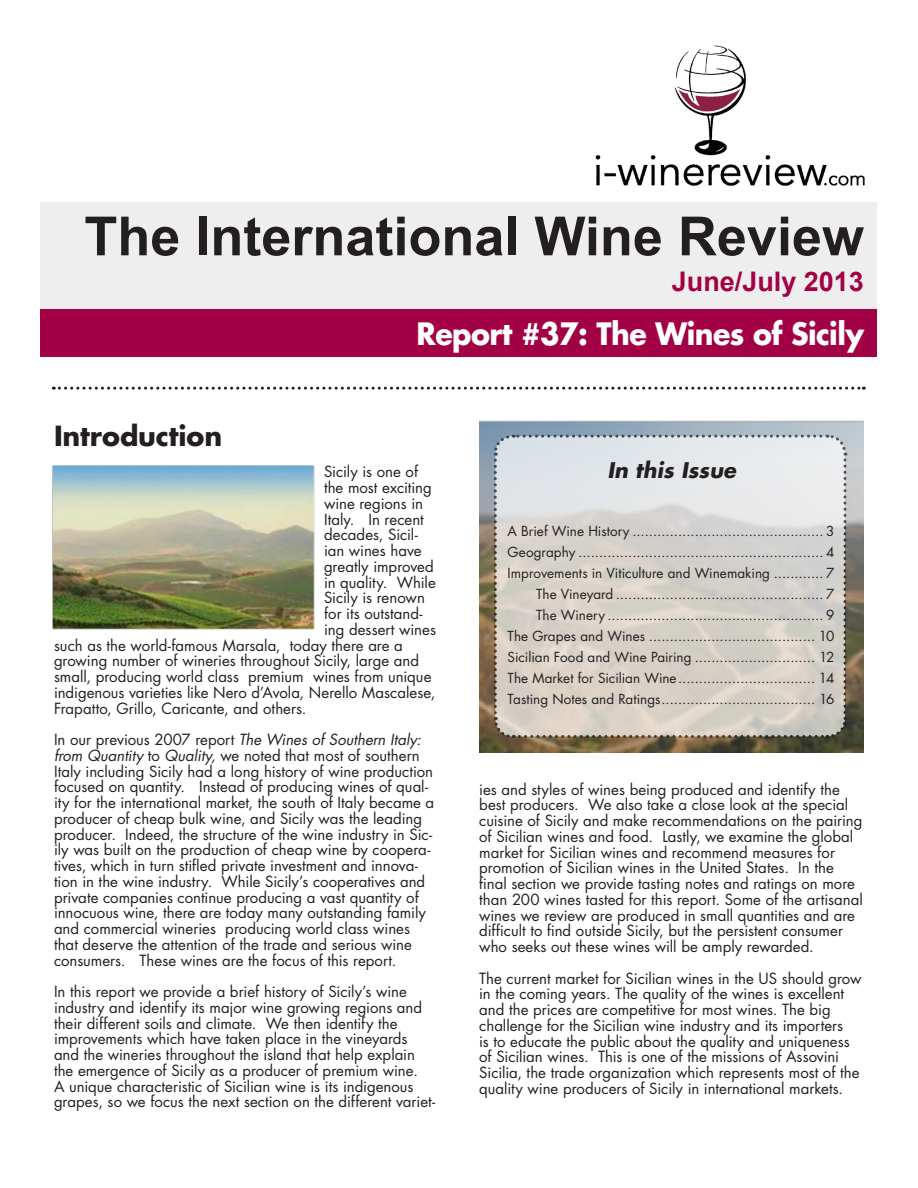
<style>
.page{position:relative;width:918px;height:1188px;background:#fff}
.page>*{position:absolute;margin:0;border:0;box-sizing:border-box;transform-origin:0 0}
.t1{font:700 54px "Arial";color:#231f20}
.t2{font:700 30px "Futura Std";letter-spacing:-.02em;color:#fff;scale:.95 1}
.t3{font:700 27px "Arial";color:#a30146}
.t4{font:700 27px "Futura Std";letter-spacing:-.005em;color:#231f20}
.t5{font:italic 700 21px "Futura Std";color:#231f20}
.t6{font:15px/15.8px "Futura Std";color:#231f20}
.t7{font:13.5px/21px "Futura Std";color:#231f20;text-align:right}
.s1{font-style:italic}
</style>
<div class="page">
<img style="left:480px;top:420px;width:384px;height:332px">
<div style="left:40px;top:202px;width:838px;height:128px;background:#eeeeef"></div>
<div style="left:40px;top:309px;width:838px;height:48px;background:#a30146"></div>
<img style="left:595px;top:45px;width:270px;height:141px">
<svg style="left:53px;top:387px;width:811px;height:3px"></svg>
<svg style="left:492px;top:433px;width:356px;height:307px;background:#d4d2cc"></svg>
<img style="left:53px;top:465px;width:262px;height:164px">
<h1 class="t1" style="left:84px;top:206px;width:781px">The International Wine Review</h1>
<h3 class="t3" style="left:672px;top:267px;width:194px">June/July 2013</h3>
<h2 class="t2" style="left:417px;top:314px;width:472px">Report #37: The Wines of Sicily</h2>
<h3 class="t4" style="left:54px;top:418px;width:170px">Introduction</h3>
<p class="t6" style="left:324px;top:464px;width:96px">Sicily is one of</p>
<p class="t6" style="left:324px;top:480px;width:109px">the most exciting</p>
<p class="t6" style="left:324px;top:496px;width:101px">wine regions in</p>
<p class="t6" style="left:324px;top:512px;width:101px">Italy. In recent</p>
<p class="t6" style="left:324px;top:527px;width:95px">decades, Sicil-</p>
<p class="t6" style="left:324px;top:543px;width:99px">ian wines have</p>
<p class="t6" style="left:324px;top:559px;width:111px">greatly improved</p>
<p class="t6" style="left:324px;top:575px;width:113px">in quality. While</p>
<p class="t6" style="left:324px;top:590px;width:102px">Sicily is renown</p>
<p class="t6" style="left:324px;top:606px;width:100px">for its outstand-</p>
<p class="t6" style="left:324px;top:622px;width:114px">ing dessert wines</p>
<p class="t6" style="left:54px;top:638px;width:350px">such as the world-famous Marsala, today there are a</p>
<p class="t6" style="left:54px;top:653px;width:367px">growing number of wineries throughout Sicily, large and</p>
<p class="t6" style="left:54px;top:669px;width:379px">small, producing world class premium wines from unique</p>
<p class="t6" style="left:54px;top:685px;width:383px">indigenous varieties like Nero d’Avola, Nerello Mascalese,</p>
<p class="t6" style="left:54px;top:701px;width:254px">Frapatto, Grillo, Caricante, and others.</p>
<p class="t6" style="left:54px;top:732px;width:382px">In our previous 2007 report <span class="s1">The Wines of Southern Italy: from Quantity</span> to <span class="s1">Quality,</span> we noted that most of southern Italy including Sicily had a long history of wine production focused on quantity. Instead of producing wines of qual&shy;ity for the international market, the south of Italy became a producer of cheap bulk wine, and Sicily was the leading producer. Indeed, the structure of the wine industry in Sic&shy;ily was built on the production of cheap wine by coopera&shy;tives, which in turn stifled private investment and innova&shy;tion in the wine industry. While Sicily’s cooperatives and private companies continue producing a vast quantity of innocuous wine, there are today many outstanding family and commercial wineries producing world class wines that deserve the attention of the trade and serious wine consumers. These wines are the focus of this report.</p>
<p class="t6" style="left:54px;top:984px;width:383px">In this report we provide a brief history of Sicily’s wine industry and identify its major wine growing regions and their different soils and climate. We then identify the improvements which have taken place in the vineyards and the wineries throughout the island that help explain the emergence of Sicily as a producer of premium wine.<br>A unique characteristic of Sicilian wine is its indigenous grapes, so we focus the next section on the different variet-</p>
<h3 class="t5" style="left:607px;top:456px;width:130px">In this Issue</h3>
<p class="t7" style="left:508px;top:521px;width:329px">A Brief Wine History .............................................. 3<br>Geography ........................................................... 4<br>Improvements in Viticulture and Winemaking ............ 7<br>The Vineyard .................................................. 7<br>The Winery .................................................... 9<br>The Grapes and Wines ........................................ 10<br>Sicilian Food and Wine Pairing ............................. 12<br>The Market for Sicilian Wine................................. 14<br>Tasting Notes and Ratings..................................... 16</p>
<p class="t6" style="left:479px;top:781px;width:385px">ies and styles of wines being produced and identify the best producers. We also take a close look at the special cuisine of Sicily and make recommendations on the pairing of Sicilian wines and food. Lastly, we examine the global market for Sicilian wines and recommend measures for promotion of Sicilian wines in the United States. In the final section we provide tasting notes and ratings on more than 200 wines tasted for this report. Some of the artisanal wines we review are produced in small quantities and are difficult to find outside Sicily, but the persistent consumer who seeks out these wines will be amply rewarded.</p>
<p class="t6" style="left:479px;top:970px;width:384px">The current market for Sicilian wines in the US should grow in the coming years. The quality of the wines is excellent and the prices are competitive for most wines. The big challenge for the Sicilian wine industry and its importers<br>is to educate the public about the quality and uniqueness of Sicilian wines. This is one of the missions of Assovini Sicilia, the trade organization which represents most of the quality wine producers of Sicily in international markets.</p>
</div>
